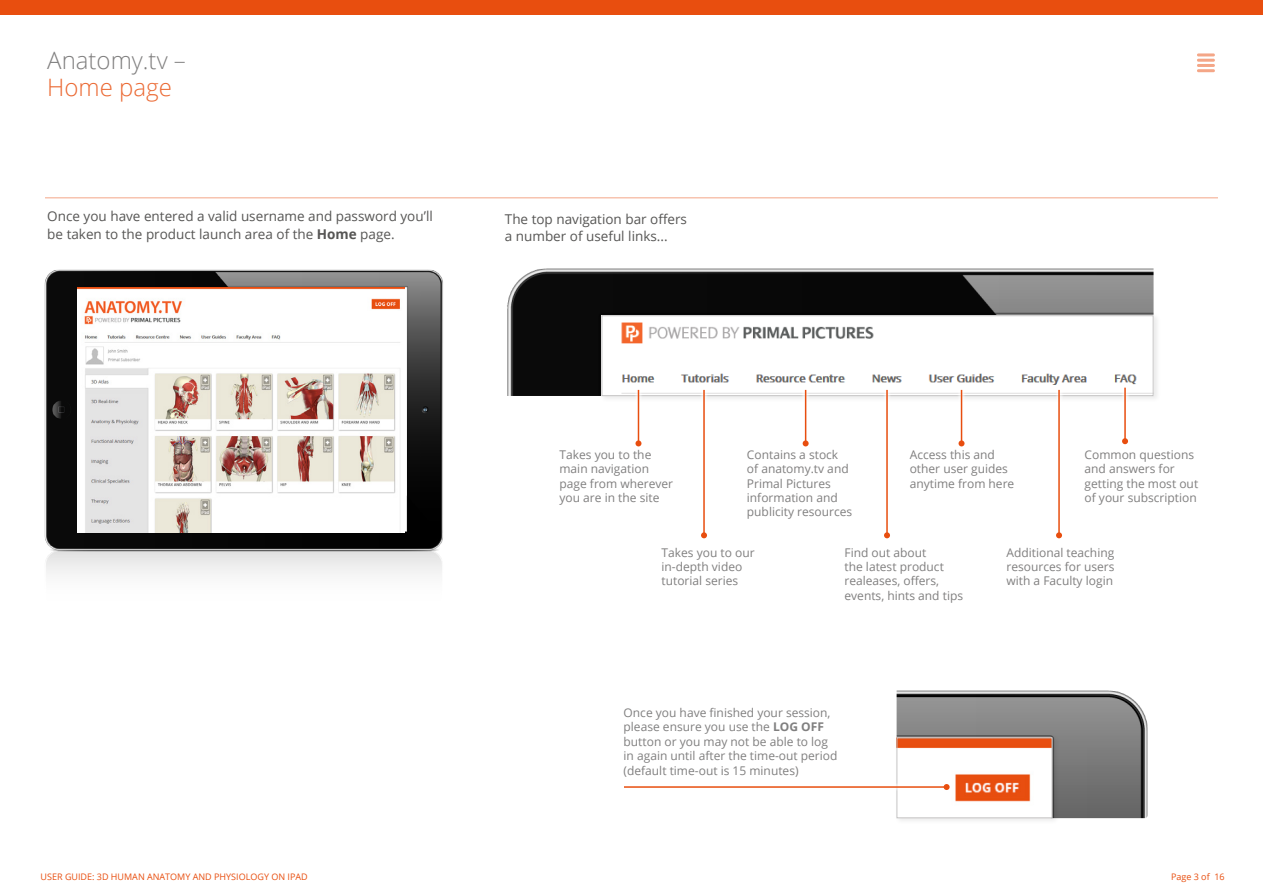
<style>
.page{position:relative;width:1263px;height:893px;background:#fff}
.page>*{position:absolute;margin:0;border:0;box-sizing:border-box;transform-origin:0 0}
.PAGE_HEADING_LARGE{font:300 24px/27px "Open Sans";color:#807f7f}
.Body{font:13.5px/17.2px "Open Sans";color:#565554}
.CALLOUT_SMALL{font:12px/14.4px "Open Sans";color:#807f7f}
.t1{font:9px "Open Sans";color:#e84e0f}
.s1{color:#eb6933}
.s2{font-weight:700}
</style>
<div class="page">
<div style="left:0;top:0;width:1263px;height:15px;background:#e84e0f"></div>
<svg style="left:1194px;top:50px;width:24px;height:24px"></svg>
<hr style="left:1197px;top:53px;width:18px;height:3px;background:#f4a687;border-radius:2px">
<hr style="left:1197px;top:64px;width:18px;height:3px;background:#f4a687;border-radius:2px">
<hr style="left:1197px;top:59px;width:18px;height:3px;background:#f4a687;border-radius:2px">
<hr style="left:1197px;top:69px;width:18px;height:3px;background:#f4a687;border-radius:2px">
<img style="left:507px;top:268px;width:646px;height:128px">
<div style="left:41px;top:193px;width:1181px;height:9px;background:#fff;opacity:.54"></div>
<hr style="left:45px;top:197px;width:1173px;height:1px;background:#f4a687">
<img style="left:44px;top:269px;width:399px;height:305px">
<img style="left:78px;top:287px;width:327px;height:245px">
<div style="left:599px;top:312px;width:562px;height:91px;background:#000;opacity:.08"></div>
<img style="left:604px;top:317px;width:547px;height:77px">
<div style="left:602px;top:315px;width:551px;height:81px;border:1px solid #c4c3c3"></div>
<div style="left:631px;top:386px;width:14px;height:64px;background:#fff;opacity:.54"></div>
<hr style="left:638px;top:390px;width:1px;height:53px;background:#e84e0f">
<svg style="left:635px;top:440px;width:6px;height:6px"></svg>
<div style="left:697px;top:386px;width:14px;height:156px;background:#fff"></div>
<hr style="left:703px;top:390px;width:2px;height:145px;background:#e84e0f">
<svg style="left:701px;top:532px;width:6px;height:6px"></svg>
<div style="left:880px;top:386px;width:14px;height:156px;background:#fff"></div>
<hr style="left:886px;top:390px;width:2px;height:145px;background:#e84e0f">
<svg style="left:884px;top:532px;width:6px;height:6px"></svg>
<div style="left:1052px;top:386px;width:14px;height:156px;background:#fff"></div>
<hr style="left:1058px;top:390px;width:2px;height:145px;background:#e84e0f">
<svg style="left:1056px;top:532px;width:6px;height:6px"></svg>
<div style="left:798px;top:386px;width:14px;height:64px;background:#fff;opacity:.54"></div>
<hr style="left:805px;top:390px;width:1px;height:53px;background:#e84e0f">
<svg style="left:803px;top:440px;width:6px;height:6px"></svg>
<div style="left:954px;top:386px;width:14px;height:64px;background:#fff;opacity:.54"></div>
<hr style="left:961px;top:390px;width:1px;height:53px;background:#e84e0f">
<svg style="left:958px;top:440px;width:6px;height:6px"></svg>
<div style="left:1118px;top:383px;width:14px;height:65px;background:#fff"></div>
<hr style="left:1124px;top:388px;width:2px;height:53px;background:#e84e0f">
<svg style="left:1122px;top:438px;width:6px;height:6px"></svg>
<img style="left:896px;top:690px;width:252px;height:128px">
<div style="left:894px;top:734px;width:166px;height:91px;background:#000;opacity:.08"></div>
<img style="left:898px;top:740px;width:152px;height:76px">
<div style="left:896px;top:738px;width:156px;height:80px;border:1px solid #c4c3c3"></div>
<div style="left:620px;top:780px;width:333px;height:14px;background:#fff"></div>
<hr style="left:624px;top:786px;width:322px;height:2px;background:#e84e0f">
<svg style="left:944px;top:784px;width:6px;height:6px"></svg>
<p class="PAGE_HEADING_LARGE" style="left:47px;top:46px;width:140px">Anatomy.tv –<br><span class="s1">Home page</span></p>
<p class="Body" style="left:47px;top:207px;width:387px">Once you have entered a valid username and password you’ll be taken to the product launch area of the <span class="s2">Home</span> page.</p>
<p class="Body" style="left:505px;top:210px;width:184px">The top navigation bar offers a number of useful links...</p>
<p class="CALLOUT_SMALL" style="left:559px;top:447px;width:115px">Takes you to the main navigation page from wherever you are in the site</p>
<p class="CALLOUT_SMALL" style="left:747px;top:447px;width:107px">Contains a stock of anatomy.tv and<br>Primal Pictures information and publicity resources</p>
<p class="CALLOUT_SMALL" style="left:910px;top:447px;width:106px">Access this and other user guides anytime from here</p>
<p class="CALLOUT_SMALL" style="left:1084px;top:447px;width:115px">Common questions and answers for getting the most out of your subscription</p>
<p class="CALLOUT_SMALL" style="left:1006px;top:545px;width:109px;text-align:justify">Additional teaching resources for users with a Faculty login</p>
<p class="CALLOUT_SMALL" style="left:661px;top:545px;width:95px">Takes you to our in-depth video tutorial series</p>
<p class="CALLOUT_SMALL" style="left:844px;top:545px;width:120px">Find out about<br>the latest product realeases, offers, events, hints and tips</p>
<p class="CALLOUT_SMALL" style="left:623px;top:705px;width:215px">Once you have finished your session, please ensure you use the <span class="s2">LOG OFF </span>button or you may not be able to log in again until after the time-out period (default time-out is 15 minutes)</p>
<p class="t1" style="left:41px;top:871px;width:269px">USER GUIDE: 3D HUMAN ANATOMY AND PHYSIOLOGY ON IPAD</p>
<p class="t1" style="left:1171px;top:871px;width:55px">Page 3 of 16</p>
</div>
